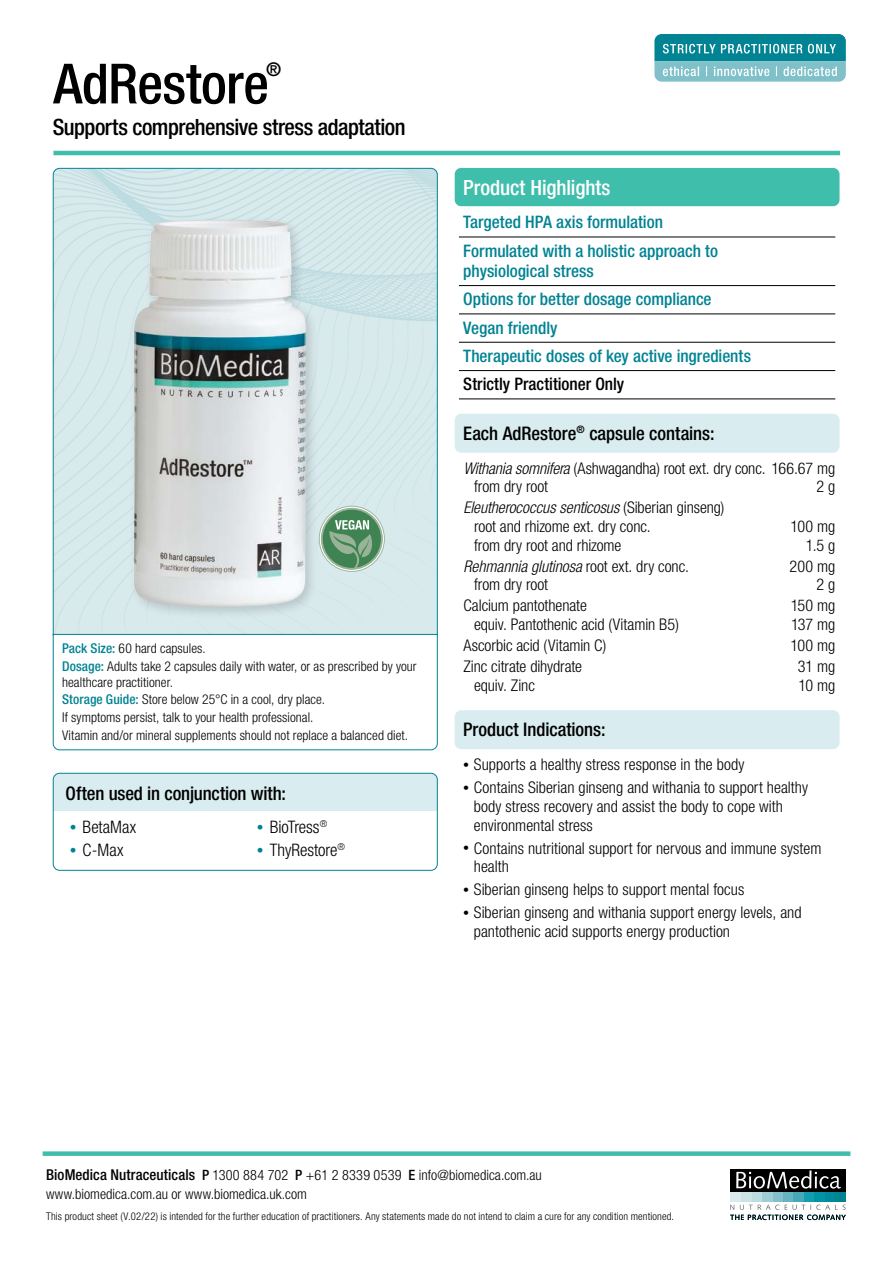
<style>
.page{position:relative;width:893px;height:1263px;background:#fff}
.page>*{position:absolute;margin:0;border:0;box-sizing:border-box;transform-origin:0 0}
.t1{font:500 condensed 55.5px "Helvetica Neue LT Std";letter-spacing:-.01em;color:#000}
.t2{font:500 condensed 22.5px "Helvetica Neue LT Std";letter-spacing:-.02em;color:#000}
.t3{font:500 condensed 21px "Helvetica Neue LT Std";color:#fff}
.t4{font:500 condensed 18.9px "Helvetica Neue LT Std";color:#000}
.t5{font:500 condensed 18.75px "Helvetica Neue LT Std";letter-spacing:-.005em;color:#000}
.t6{font:500 condensed 17.25px/28.3px "Helvetica Neue LT Std";color:#008393}
.t7{font:300 condensed 17.25px "Helvetica Neue LT Std";color:#000}
.t8{font:500 condensed 17.25px "Helvetica Neue LT Std";color:#000}
.t9{font:300 condensed 16.2px/18.8px "Helvetica Neue LT Std";color:#000}
.t10{font:italic 300 condensed 16.2px "Helvetica Neue LT Std";letter-spacing:-.005em;color:#000}
.t11{font:300 condensed 14.25px/18.5px "Helvetica Neue LT Std";letter-spacing:.005em;color:#000}
.t12{font:300 condensed 13.5px/17.9px "Helvetica Neue LT Std";letter-spacing:.005em;color:#000}
.t13{font:300 condensed 10.65px "Helvetica Neue LT Std";letter-spacing:.01em;color:#000}
.s1{font-weight:500;color:#008393}
.s2{font-size:13.5px;color:#008393}
.s3{font-style:italic}
.s4{font-style:normal}
.s5{font-size:12px}
.s6{font-weight:500;font-size:15px}
.s7{font-weight:500}
</style>
<div class="page">
<svg style="left:654px;top:34px;width:192px;height:48px;background:#53abb6"></svg>
<div style="left:43px;top:1151px;width:807px;height:5px;background:#3fbeac"></div>
<div style="left:835px;top:1191px;width:10px;height:10px;background:#008393"></div>
<div style="left:825px;top:1191px;width:10px;height:10px;background:#008b9c"></div>
<div style="left:814px;top:1191px;width:11px;height:10px;background:#0094a4"></div>
<div style="left:804px;top:1191px;width:10px;height:10px;background:#129eae"></div>
<div style="left:793px;top:1191px;width:11px;height:10px;background:#47a9b7"></div>
<div style="left:783px;top:1191px;width:10px;height:10px;background:#66b4c0"></div>
<div style="left:772px;top:1191px;width:11px;height:10px;background:#84c0cb"></div>
<div style="left:762px;top:1191px;width:10px;height:10px;background:#9fcdd5"></div>
<div style="left:751px;top:1191px;width:11px;height:10px;background:#bddce1"></div>
<div style="left:741px;top:1191px;width:10px;height:10px;background:#cbe3e7"></div>
<div style="left:730px;top:1191px;width:11px;height:10px;background:#dbebed"></div>
<div style="left:730px;top:1169px;width:115px;height:22px;background:#000"></div>
<svg style="left:736px;top:1170px;width:105px;height:18px"></svg>
<svg style="left:730px;top:1204px;width:116px;height:16px"></svg>
<hr style="left:53px;top:151px;width:787px;height:4px;background:#3fbeac">
<svg style="left:52px;top:168px;width:386px;height:466px;background:#d4e7ea"></svg>
<div style="left:455px;top:168px;width:384px;height:38px;background:#3fbeac;border-radius:6px"></div>
<hr style="left:459px;top:237px;width:376px;height:1px;background:#000">
<hr style="left:459px;top:285px;width:376px;height:1px;background:#000">
<hr style="left:459px;top:314px;width:376px;height:1px;background:#000">
<hr style="left:459px;top:342px;width:376px;height:1px;background:#000">
<hr style="left:459px;top:370px;width:376px;height:1px;background:#000">
<hr style="left:459px;top:399px;width:376px;height:1px;background:#000">
<div style="left:455px;top:414px;width:384px;height:39px;background:#d9ecef;border-radius:6px"></div>
<div style="left:455px;top:710px;width:384px;height:39px;background:#d9ecef;border-radius:6px"></div>
<svg style="left:52px;top:634px;width:386px;height:116px"></svg>
<div style="left:129px;top:215px;width:190px;height:405px;background:#000;opacity:.15"></div>
<img style="left:133px;top:220px;width:173px;height:389px">
<svg style="left:320px;top:507px;width:63px;height:63px"></svg>
<div style="left:319px;top:506px;width:66px;height:66px;border:3px solid #99b398;border-radius:50%"></div>
<div style="left:320px;top:507px;width:64px;height:64px;border:2px solid #fff;border-radius:50%"></div>
<div style="left:321px;top:508px;width:62px;height:62px;border:2px solid #99b398;border-radius:50%"></div>
<svg style="left:329px;top:520px;width:44px;height:48px;background:#6f9f7a"></svg>
<div style="left:53px;top:773px;width:384px;height:38px;background:#d9ecef"></div>
<div style="left:53px;top:773px;width:385px;height:98px;border:1px solid #008393;border-radius:6px"></div>
<h1 class="t1" style="left:53px;top:51px;width:217px">AdRestore</h1>
<p class="t4" style="left:266px;top:58px;width:17px">®</p>
<h2 class="t2" style="left:53px;top:114px;width:354px">Supports comprehensive stress adaptation</h2>
<p class="t12" style="left:62px;top:639px;width:356px"><span class="s1">Pack Size:</span> 60 hard capsules.<br><span class="s1">Dosage:</span> Adults take 2 capsules daily with water, or as prescribed by your</p>
<p class="t12" style="left:62px;top:673px;width:348px">healthcare practitioner.<br><span class="s1">Storage Guide:</span> Store below 25°C in a cool, dry place.<br>If symptoms persist, talk to your health professional.<br>Vitamin and/or mineral supplements should not replace a balanced diet.</p>
<p class="t5" style="left:66px;top:782px;width:222px">Often used in conjunction with:</p>
<p class="t7" style="left:70px;top:817px;width:68px"><span class="s2">•</span> BetaMax</p>
<p class="t7" style="left:70px;top:840px;width:55px"><span class="s2">•</span> C-Max</p>
<p class="t7" style="left:257px;top:817px;width:72px"><span class="s2">•</span> BioTress<sup>®</sup></p>
<p class="t7" style="left:257px;top:840px;width:90px"><span class="s2">•</span> ThyRestore<sup>®</sup></p>
<p class="t3" style="left:463px;top:175px;width:149px">Product Highlights</p>
<p class="t6" style="left:463px;top:208px;width:256px">Targeted HPA axis formulation<br>Formulated with a holistic approach to</p>
<p class="t6" style="left:463px;top:256px;width:289px">physiological stress<br>Options for better dosage compliance<br>Vegan friendly<br>Therapeutic doses of key active ingredients</p>
<p class="t8" style="left:463px;top:374px;width:163px">Strictly Practitioner Only</p>
<p class="t5" style="left:463px;top:422px;width:253px">Each AdRestore<sup>®</sup> capsule contains:</p>
<p class="t9" style="left:474px;top:458px;width:363px;text-indent:-11px"><span class="s3">Withania somnifera</span> (Ashwagandha) root ext. dry conc. 166.67 mg from dry root</p>
<p class="t9" style="left:816px;top:477px;width:20px">2 g</p>
<p class="t9" style="left:474px;top:498px;width:252px;text-indent:-11px"><span class="s3">Eleutherococcus senticosus</span> (Siberian ginseng) root and rhizome ext. dry conc.</p>
<p class="t9" style="left:790px;top:517px;width:46px">100 mg</p>
<p class="t9" style="left:474px;top:535px;width:149px">from dry root and rhizome</p>
<p class="t9" style="left:806px;top:535px;width:31px">1.5 g</p>
<p class="t10" style="left:463px;top:557px;width:227px">Rehmannia glutinosa <span class="s4">root ext. dry conc.</span></p>
<p class="t9" style="left:790px;top:556px;width:47px">200 mg</p>
<p class="t9" style="left:474px;top:575px;width:75px">from dry root</p>
<p class="t9" style="left:816px;top:575px;width:20px">2 g</p>
<p class="t9" style="left:463px;top:596px;width:125px">Calcium pantothenate</p>
<p class="t9" style="left:791px;top:596px;width:46px">150 mg</p>
<p class="t9" style="left:474px;top:615px;width:207px">equiv. Pantothenic acid (Vitamin B5)</p>
<p class="t9" style="left:791px;top:615px;width:46px">137 mg</p>
<p class="t9" style="left:463px;top:636px;width:145px">Ascorbic acid (Vitamin C)</p>
<p class="t9" style="left:790px;top:636px;width:46px">100 mg</p>
<p class="t9" style="left:463px;top:656px;width:120px">Zinc citrate dihydrate</p>
<p class="t9" style="left:798px;top:656px;width:39px">31 mg</p>
<p class="t9" style="left:474px;top:675px;width:62px">equiv. Zinc</p>
<p class="t9" style="left:798px;top:675px;width:38px">10 mg</p>
<p class="t5" style="left:463px;top:718px;width:144px">Product Indications:</p>
<p class="t9" style="left:463px;top:755px;width:283px"><span class="s5">•</span> Supports a healthy stress response in the body</p>
<p class="t9" style="left:474px;top:778px;width:336px;text-indent:-11px"><span class="s5">•</span> Contains Siberian ginseng and withania to support healthy body stress recovery and assist the body to cope with environmental stress</p>
<p class="t9" style="left:474px;top:838px;width:349px;text-indent:-11px"><span class="s5">•</span> Contains nutritional support for nervous and immune system health</p>
<p class="t9" style="left:463px;top:880px;width:283px"><span class="s5">•</span> Siberian ginseng helps to support mental focus</p>
<p class="t9" style="left:474px;top:903px;width:329px;text-indent:-11px"><span class="s5">•</span> Siberian ginseng and withania support energy levels, and pantothenic acid supports energy production</p>
<p class="t11" style="left:46px;top:1166px;width:497px"><span class="s6">BioMedica Nutraceuticals</span> <span class="s7">P</span> 1300 884 702 <span class="s7">P</span> +61 2 8339 0539 <span class="s7">E</span> info@biomedica.com.au www.biomedica.com.au or www.biomedica.uk.com</p>
<p class="t13" style="left:46px;top:1210px;width:630px">This product sheet (V.02/22) is intended for the further education of practitioners. Any statements made do not intend to claim a cure for any condition mentioned.</p>
</div>
